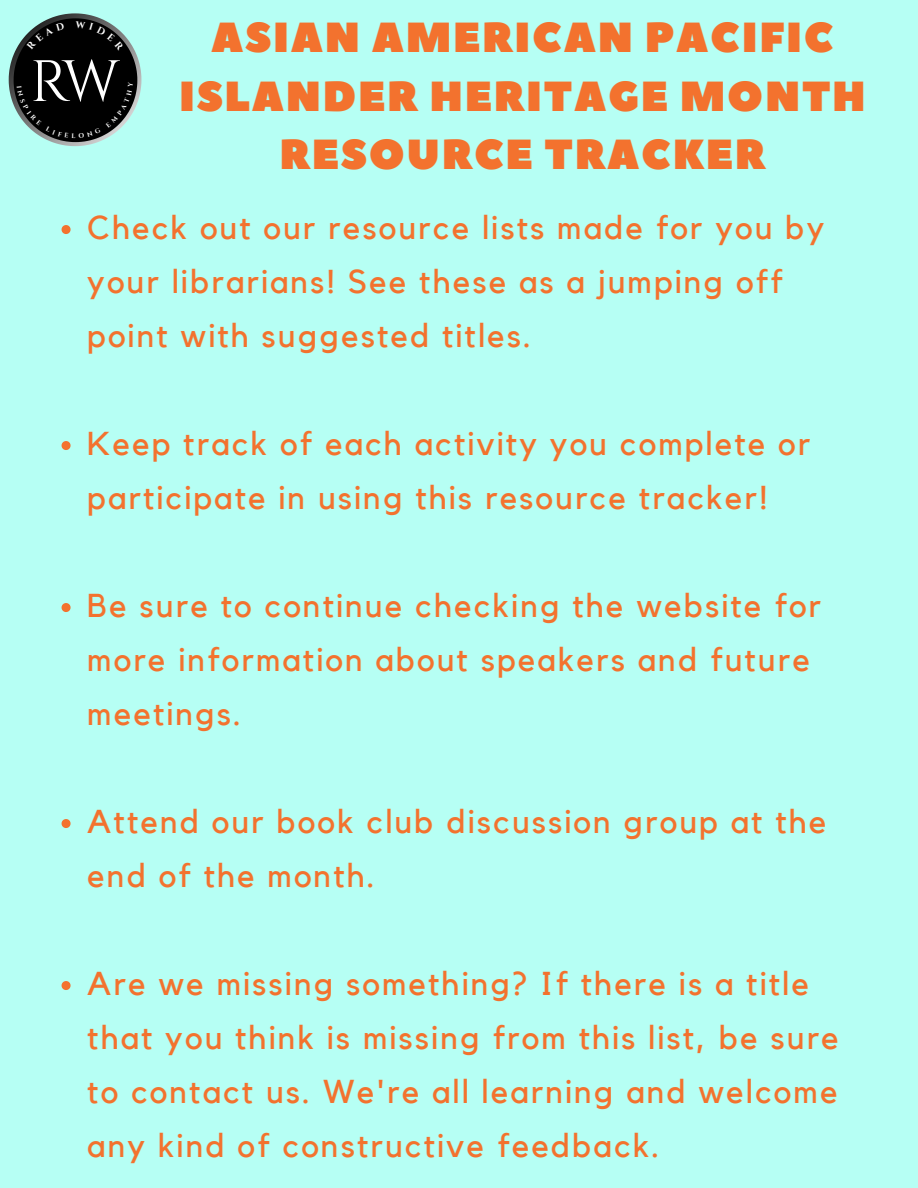
<style>
.page{position:relative;width:918px;height:1188px;background:#b6fff4}
.page>*{position:absolute;margin:0;border:0;box-sizing:border-box;transform-origin:0 0}
.t1{font:58.2px "Cinzel";color:#fff}
.t2{font:42px/58.5px "Peace Sans";letter-spacing:.04em;color:#f3722e;text-align:center}
.t3{font:33px/54px "Kollektif";letter-spacing:.065em;color:#f3722e}
</style>
<div class="page">
<svg style="left:62px;top:225px;width:9px;height:9px"></svg>
<svg style="left:62px;top:441px;width:9px;height:9px"></svg>
<svg style="left:62px;top:603px;width:9px;height:9px"></svg>
<svg style="left:62px;top:819px;width:9px;height:9px"></svg>
<svg style="left:62px;top:981px;width:9px;height:9px"></svg>
<svg style="left:9px;top:13px;width:132px;height:133px"></svg>
<h1 class="t1" style="left:30px;top:44px;width:91px">RW</h1>
<p class="t2" style="left:179px;top:10px;width:688px">ASIAN AMERICAN PACIFIC<br>ISLANDER HERITAGE MONTH<br>RESOURCE TRACKER</p>
<p class="t3" style="left:87px;top:201px;width:739px">Check out our resource lists made for you by your librarians! See these as a jumping off point with suggested titles.</p>
<p class="t3" style="left:87px;top:417px;width:724px">Keep track of each activity you complete or participate in using this resource tracker!</p>
<p class="t3" style="left:87px;top:579px;width:735px">Be sure to continue checking the website for more information about speakers and future meetings.</p>
<p class="t3" style="left:87px;top:795px;width:741px">Attend our book club discussion group at the end of the month.</p>
<p class="t3" style="left:87px;top:957px;width:753px">Are we missing something? If there is a title that you think is missing from this list, be sure to contact us. We're all learning and welcome any kind of constructive feedback.</p>
</div>
